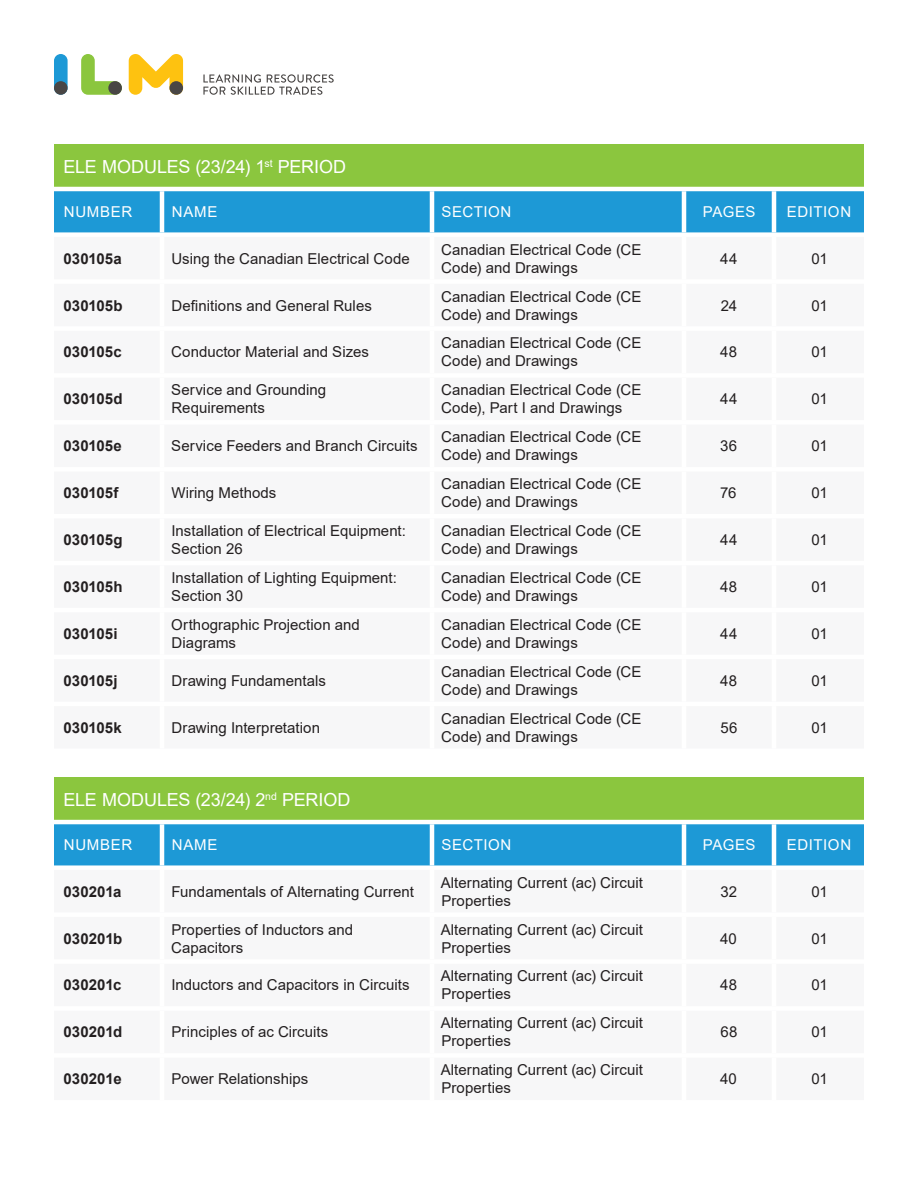
<style>
.page{position:relative;width:918px;height:1188px;background:#fff}
.page>*{position:absolute;margin:0;border:0;box-sizing:border-box;transform-origin:0 0}
.t1{font:18px "Arial";letter-spacing:-.005em;color:#fff}
.t2{font:15px/18px "Arial";letter-spacing:.005em;color:#231f20}
.t3{font:700 15px "Arial";color:#231f20}
.t4{font:15px "Arial";letter-spacing:.04em;color:#fff}
</style>
<div class="page">
<svg style="left:81px;top:54px;width:41px;height:41px"></svg>
<div style="left:54px;top:54px;width:14px;height:41px;background:#1d99d6;border-radius:7px"></div>
<svg style="left:129px;top:54px;width:54px;height:41px"></svg>
<div style="left:54px;top:81px;width:14px;height:14px;background:#494645;border-radius:50%"></div>
<div style="left:108px;top:81px;width:14px;height:14px;background:#494645;border-radius:50%"></div>
<div style="left:169px;top:81px;width:14px;height:14px;background:#494645;border-radius:50%"></div>
<svg style="left:203px;top:74px;width:131px;height:21px"></svg>
<div style="left:54px;top:144px;width:810px;height:45px;background:#8bc63e"></div>
<div style="left:54px;top:191px;width:810px;height:41px;background:#1d99d6"></div>
<hr style="left:54px;top:187px;width:108px;height:4px;background:#fff">
<hr style="left:162px;top:187px;width:270px;height:4px;background:#fff">
<hr style="left:160px;top:191px;width:4px;height:41px;background:#fff">
<hr style="left:432px;top:187px;width:252px;height:4px;background:#fff">
<hr style="left:430px;top:191px;width:4px;height:41px;background:#fff">
<hr style="left:684px;top:187px;width:90px;height:4px;background:#fff">
<hr style="left:682px;top:191px;width:4px;height:41px;background:#fff">
<hr style="left:774px;top:187px;width:90px;height:4px;background:#fff">
<hr style="left:772px;top:191px;width:4px;height:41px;background:#fff">
<div style="left:54px;top:777px;width:810px;height:45px;background:#8bc63e"></div>
<div style="left:54px;top:824px;width:810px;height:41px;background:#1d99d6"></div>
<hr style="left:54px;top:820px;width:108px;height:4px;background:#fff">
<hr style="left:162px;top:820px;width:270px;height:4px;background:#fff">
<hr style="left:432px;top:820px;width:252px;height:4px;background:#fff">
<hr style="left:684px;top:820px;width:90px;height:4px;background:#fff">
<hr style="left:774px;top:820px;width:90px;height:4px;background:#fff">
<hr style="left:160px;top:824px;width:4px;height:41px;background:#fff">
<hr style="left:430px;top:824px;width:4px;height:41px;background:#fff">
<hr style="left:682px;top:824px;width:4px;height:41px;background:#fff">
<hr style="left:772px;top:824px;width:4px;height:41px;background:#fff">
<p class="t1" style="left:63px;top:154px;width:284px">ELE MODULES (23/24) 1<sup>st</sup> PERIOD</p>
<p class="t4" style="left:64px;top:202px;width:70px">NUMBER</p>
<p class="t4" style="left:172px;top:202px;width:47px">NAME</p>
<p class="t4" style="left:442px;top:202px;width:71px">SECTION</p>
<p class="t4" style="left:703px;top:202px;width:54px">PAGES</p>
<p class="t4" style="left:787px;top:202px;width:66px">EDITION</p>
<p class="t3" style="left:64px;top:248px;width:60px">030105a</p>
<p class="t2" style="left:171px;top:249px;width:240px">Using the Canadian Electrical Code</p>
<p class="t2" style="left:441px;top:240px;width:202px">Canadian Electrical Code (CE<br>Code) and Drawings</p>
<p class="t2" style="left:720px;top:249px;width:19px">44</p>
<p class="t2" style="left:812px;top:249px;width:18px">01</p>
<p class="t3" style="left:64px;top:295px;width:61px">030105b</p>
<p class="t2" style="left:172px;top:296px;width:202px">Definitions and General Rules</p>
<p class="t2" style="left:441px;top:287px;width:202px">Canadian Electrical Code (CE<br>Code) and Drawings</p>
<p class="t2" style="left:721px;top:296px;width:18px">24</p>
<p class="t2" style="left:812px;top:296px;width:18px">01</p>
<p class="t3" style="left:64px;top:342px;width:60px">030105c</p>
<p class="t2" style="left:171px;top:343px;width:199px">Conductor Material and Sizes</p>
<p class="t2" style="left:441px;top:334px;width:202px">Canadian Electrical Code (CE<br>Code) and Drawings</p>
<p class="t2" style="left:720px;top:343px;width:18px">48</p>
<p class="t2" style="left:812px;top:343px;width:18px">01</p>
<p class="t3" style="left:64px;top:389px;width:61px">030105d</p>
<p class="t2" style="left:171px;top:381px;width:156px">Service and Grounding<br>Requirements</p>
<p class="t2" style="left:441px;top:381px;width:202px">Canadian Electrical Code (CE<br>Code), Part I and Drawings</p>
<p class="t2" style="left:720px;top:390px;width:19px">44</p>
<p class="t2" style="left:812px;top:390px;width:18px">01</p>
<p class="t3" style="left:64px;top:435px;width:60px">030105e</p>
<p class="t2" style="left:171px;top:437px;width:248px">Service Feeders and Branch Circuits</p>
<p class="t2" style="left:441px;top:428px;width:202px">Canadian Electrical Code (CE<br>Code) and Drawings</p>
<p class="t2" style="left:720px;top:437px;width:18px">36</p>
<p class="t2" style="left:812px;top:437px;width:18px">01</p>
<p class="t3" style="left:64px;top:482px;width:56px">030105f</p>
<p class="t2" style="left:171px;top:484px;width:107px">Wiring Methods</p>
<p class="t2" style="left:441px;top:475px;width:202px">Canadian Electrical Code (CE<br>Code) and Drawings</p>
<p class="t2" style="left:720px;top:484px;width:18px">76</p>
<p class="t2" style="left:812px;top:484px;width:18px">01</p>
<p class="t3" style="left:64px;top:529px;width:61px">030105g</p>
<p class="t2" style="left:171px;top:522px;width:236px">Installation of Electrical Equipment:<br>Section 26</p>
<p class="t2" style="left:441px;top:522px;width:202px">Canadian Electrical Code (CE<br>Code) and Drawings</p>
<p class="t2" style="left:720px;top:531px;width:19px">44</p>
<p class="t2" style="left:812px;top:531px;width:18px">01</p>
<p class="t3" style="left:64px;top:576px;width:61px">030105h</p>
<p class="t2" style="left:171px;top:569px;width:227px">Installation of Lighting Equipment:<br>Section 30</p>
<p class="t2" style="left:441px;top:569px;width:202px">Canadian Electrical Code (CE<br>Code) and Drawings</p>
<p class="t2" style="left:720px;top:578px;width:18px">48</p>
<p class="t2" style="left:812px;top:578px;width:18px">01</p>
<p class="t3" style="left:64px;top:623px;width:56px">030105i</p>
<p class="t2" style="left:171px;top:616px;width:190px">Orthographic Projection and<br>Diagrams</p>
<p class="t2" style="left:441px;top:616px;width:202px">Canadian Electrical Code (CE<br>Code) and Drawings</p>
<p class="t2" style="left:720px;top:625px;width:19px">44</p>
<p class="t2" style="left:812px;top:625px;width:18px">01</p>
<p class="t3" style="left:64px;top:670px;width:56px">030105j</p>
<p class="t2" style="left:172px;top:672px;width:156px">Drawing Fundamentals</p>
<p class="t2" style="left:441px;top:663px;width:202px">Canadian Electrical Code (CE<br>Code) and Drawings</p>
<p class="t2" style="left:720px;top:672px;width:18px">48</p>
<p class="t2" style="left:812px;top:672px;width:18px">01</p>
<p class="t3" style="left:64px;top:717px;width:60px">030105k</p>
<p class="t2" style="left:172px;top:718px;width:150px">Drawing Interpretation</p>
<p class="t2" style="left:441px;top:709px;width:202px">Canadian Electrical Code (CE<br>Code) and Drawings</p>
<p class="t2" style="left:721px;top:718px;width:18px">56</p>
<p class="t2" style="left:812px;top:718px;width:18px">01</p>
<p class="t1" style="left:63px;top:787px;width:289px">ELE MODULES (23/24) 2<sup>nd</sup> PERIOD</p>
<p class="t4" style="left:64px;top:835px;width:70px">NUMBER</p>
<p class="t4" style="left:172px;top:835px;width:47px">NAME</p>
<p class="t4" style="left:442px;top:835px;width:71px">SECTION</p>
<p class="t4" style="left:703px;top:835px;width:54px">PAGES</p>
<p class="t4" style="left:787px;top:835px;width:66px">EDITION</p>
<p class="t3" style="left:64px;top:881px;width:60px">030201a</p>
<p class="t2" style="left:172px;top:882px;width:244px">Fundamentals of Alternating Current</p>
<p class="t2" style="left:441px;top:873px;width:204px">Alternating Current (ac) Circuit<br>Properties</p>
<p class="t2" style="left:721px;top:882px;width:18px">32</p>
<p class="t2" style="left:812px;top:882px;width:18px">01</p>
<p class="t3" style="left:64px;top:928px;width:60px">030201b</p>
<p class="t2" style="left:171px;top:920px;width:184px">Properties of Inductors and<br>Capacitors</p>
<p class="t2" style="left:441px;top:920px;width:204px">Alternating Current (ac) Circuit<br>Properties</p>
<p class="t2" style="left:720px;top:929px;width:18px">40</p>
<p class="t2" style="left:812px;top:929px;width:18px">01</p>
<p class="t3" style="left:64px;top:975px;width:60px">030201c</p>
<p class="t2" style="left:171px;top:976px;width:240px">Inductors and Capacitors in Circuits</p>
<p class="t2" style="left:441px;top:967px;width:204px">Alternating Current (ac) Circuit<br>Properties</p>
<p class="t2" style="left:720px;top:976px;width:18px">48</p>
<p class="t2" style="left:812px;top:976px;width:18px">01</p>
<p class="t3" style="left:64px;top:1022px;width:60px">030201d</p>
<p class="t2" style="left:172px;top:1023px;width:158px">Principles of ac Circuits</p>
<p class="t2" style="left:441px;top:1014px;width:204px">Alternating Current (ac) Circuit<br>Properties</p>
<p class="t2" style="left:721px;top:1023px;width:18px">68</p>
<p class="t2" style="left:812px;top:1023px;width:18px">01</p>
<p class="t3" style="left:64px;top:1068px;width:60px">030201e</p>
<p class="t2" style="left:172px;top:1070px;width:138px">Power Relationships</p>
<p class="t2" style="left:441px;top:1061px;width:204px">Alternating Current (ac) Circuit<br>Properties</p>
<p class="t2" style="left:720px;top:1070px;width:18px">40</p>
<p class="t2" style="left:812px;top:1070px;width:18px">01</p>
</div>
